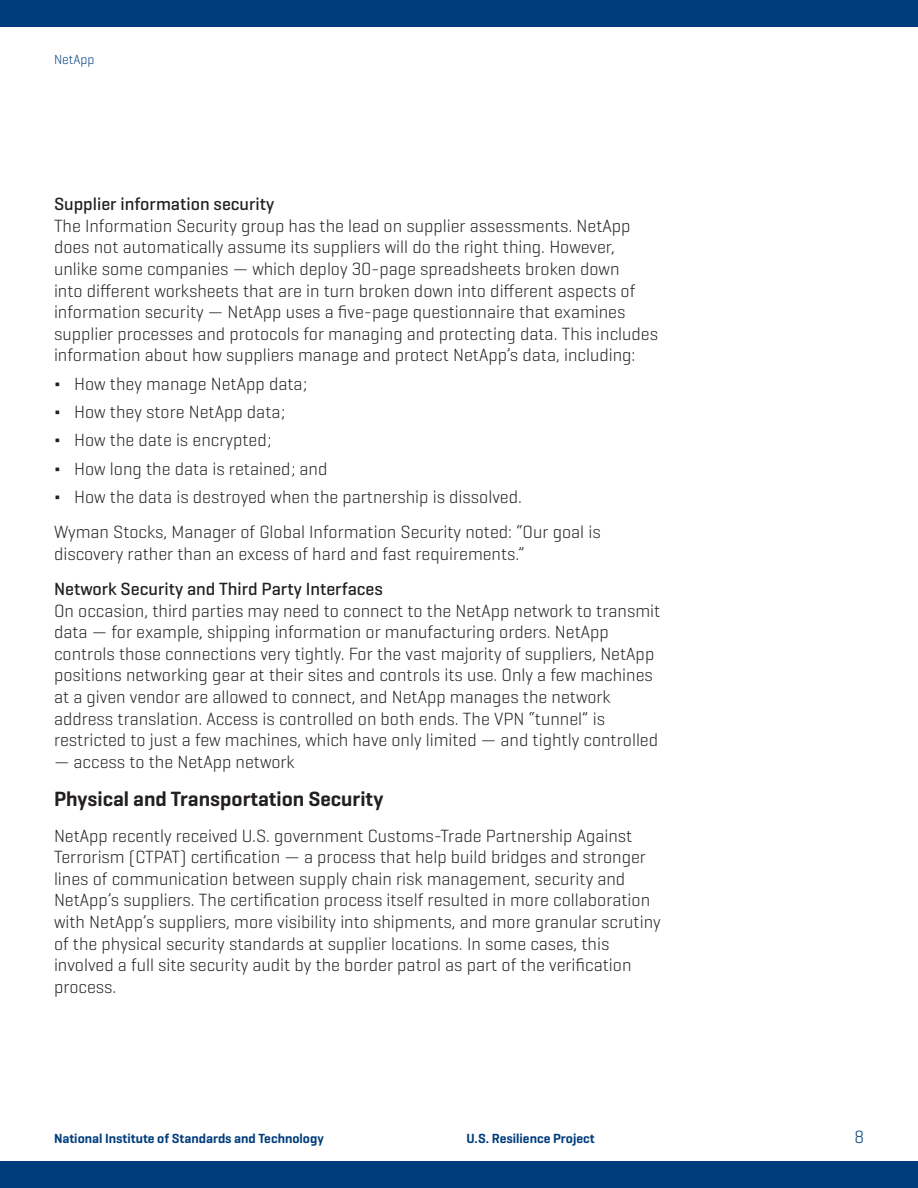
<style>
.page{position:relative;width:918px;height:1188px;background:#fff}
.page>*{position:absolute;margin:0;border:0;box-sizing:border-box;transform-origin:0 0}
.Subhead{font:600 21px "Geogrotesque";color:#231f20}
.Body_text{font:300 18px/21.6px "Geogrotesque";color:#231f20}
.t1{font:300 18px "Geogrotesque";color:#013d7d}
.t2{font:600 13.5px "Geogrotesque";color:#013d7d}
.t3{font:300 13.5px "Geogrotesque";color:#013d7d}
.s1{font-weight:500}
</style>
<div class="page">
<div style="left:0;top:1161px;width:918px;height:27px;background:#013d7d"></div>
<div style="left:0;top:0;width:918px;height:27px;background:#013d7d"></div>
<p class="t3" style="left:54px;top:51px;width:42px">NetApp</p>
<p class="Body_text" style="left:54px;top:193px;width:606px"><span class="s1">Supplier information security<br></span>The Information Security group has the lead on supplier assessments. NetApp does not automatically assume its suppliers will do the right thing. However, unlike some companies — which deploy 30-page spreadsheets broken down<br>into different worksheets that are in turn broken down into different aspects of information security — NetApp uses a five-page questionnaire that examines supplier processes and protocols for managing and protecting data. This includes information about how suppliers manage and protect NetApp’s data, including:</p>
<p class="Body_text" style="left:54px;top:372px;width:255px">Δ How they manage NetApp data;</p>
<p class="Body_text" style="left:54px;top:401px;width:233px">Δ How they store NetApp data;</p>
<p class="Body_text" style="left:54px;top:429px;width:219px">Δ How the date is encrypted;</p>
<p class="Body_text" style="left:54px;top:457px;width:275px">Δ How long the data is retained; and</p>
<p class="Body_text" style="left:54px;top:486px;width:469px">Δ How the data is destroyed when the partnership is dissolved.</p>
<p class="Body_text" style="left:54px;top:521px;width:548px">Wyman Stocks, Manager of Global Information Security noted: “Our goal is discovery rather than an excess of hard and fast requirements.”</p>
<p class="Body_text" style="left:54px;top:577px;width:608px"><span class="s1">Network Security and Third Party Interfaces<br></span>On occasion, third parties may need to connect to the NetApp network to transmit data — for example, shipping information or manufacturing orders. NetApp controls those connections very tightly. For the vast majority of suppliers, NetApp positions networking gear at their sites and controls its use. Only a few machines at a given vendor are allowed to connect, and NetApp manages the network address translation. Access is controlled on both ends. The VPN “tunnel” is restricted to just a few machines, which have only limited — and tightly controlled</p>
<p class="Body_text" style="left:54px;top:750px;width:242px">— access to the NetApp network</p>
<p class="Subhead" style="left:54px;top:786px;width:331px">Physical and Transportation Security</p>
<p class="Body_text" style="left:54px;top:824px;width:608px">NetApp recently received U.S. government Customs-Trade Partnership Against Terrorism (CTPAT) certification — a process that help build bridges and stronger lines of communication between supply chain risk management, security and NetApp’s suppliers. The certification process itself resulted in more collaboration with NetApp’s suppliers, more visibility into shipments, and more granular scrutiny of the physical security standards at supplier locations. In some cases, this involved a full site security audit by the border patrol as part of the verification process.</p>
<p class="t2" style="left:54px;top:1130px;width:271px">National Institute of Standards and Technology</p>
<p class="t2" style="left:467px;top:1130px;width:130px">U.S. Resilience Project</p>
<p class="t1" style="left:854px;top:1126px;width:11px">8</p>
</div>
